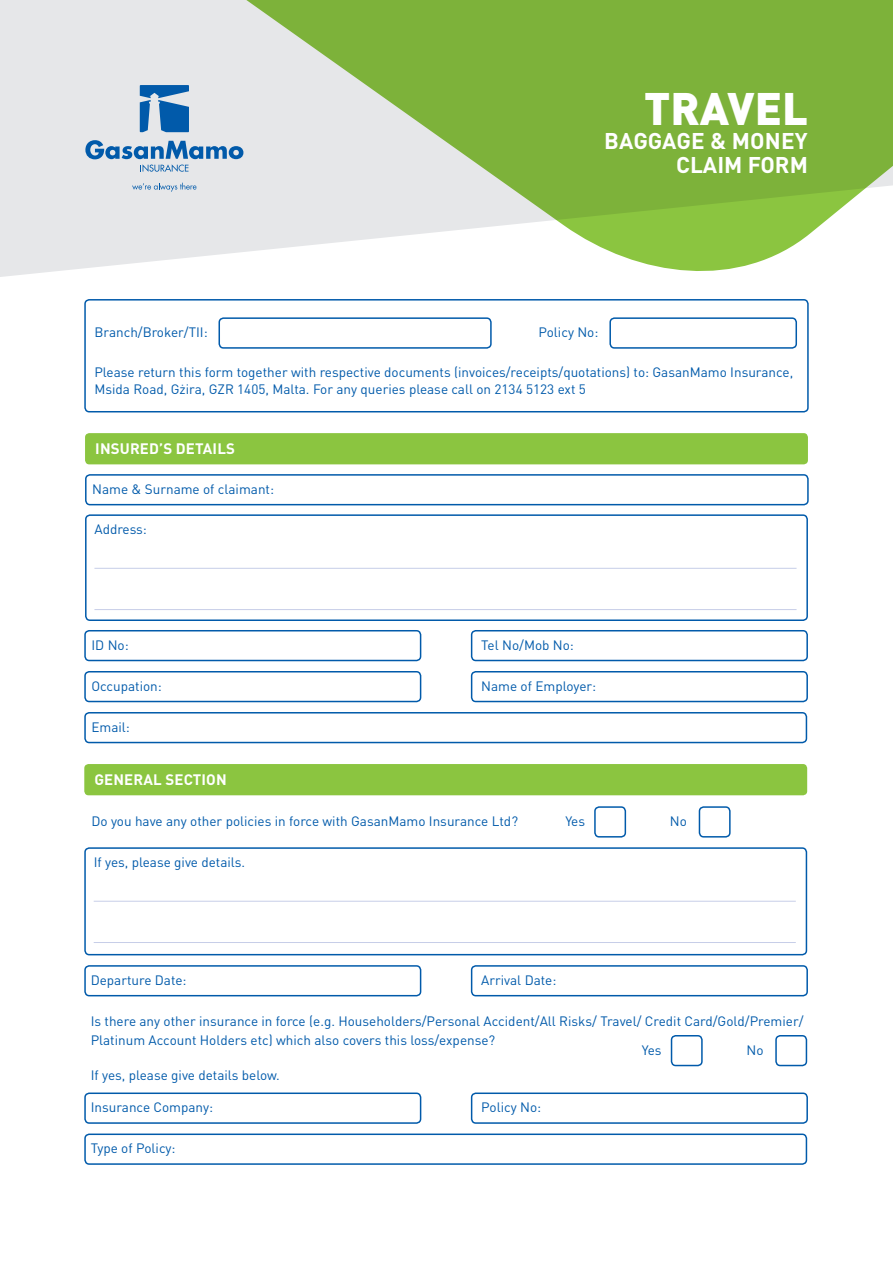
<style>
.page{position:relative;width:893px;height:1263px;background:#fff}
.page>*{position:absolute;margin:0;border:0;box-sizing:border-box;transform-origin:0 0}
.t1{font:900 45px "DIN Pro";color:#fff}
.t2{font:700 22.5px "DIN Pro";color:#fff}
.t3{font:700 15px "DIN Pro";letter-spacing:.01em;color:#fff}
.t4{font:13.5px/16.2px "DIN Pro";color:#015aaa}
</style>
<div class="page">
<div style="left:471px;top:630px;width:337px;height:31px;border:2px solid #015aaa;border-radius:4px"></div>
<div style="left:471px;top:671px;width:337px;height:31px;border:2px solid #015aaa;border-radius:4px"></div>
<div style="left:471px;top:965px;width:337px;height:31px;border:2px solid #015aaa;border-radius:4px"></div>
<div style="left:85px;top:474px;width:724px;height:31px;border:2px solid #015aaa;border-radius:4px"></div>
<div style="left:84px;top:712px;width:723px;height:31px;border:2px solid #015aaa;border-radius:4px"></div>
<div style="left:84px;top:630px;width:337px;height:31px;border:2px solid #015aaa;border-radius:4px"></div>
<div style="left:84px;top:671px;width:337px;height:31px;border:2px solid #015aaa;border-radius:4px"></div>
<div style="left:84px;top:1092px;width:337px;height:32px;border:2px solid #015aaa;border-radius:4px"></div>
<div style="left:84px;top:1133px;width:723px;height:32px;border:2px solid #015aaa;border-radius:4px"></div>
<div style="left:471px;top:1092px;width:337px;height:32px;border:2px solid #015aaa;border-radius:4px"></div>
<div style="left:84px;top:965px;width:337px;height:31px;border:2px solid #015aaa;border-radius:4px"></div>
<svg style="left:0;top:0;width:893px;height:277px;background:#b6d197"></svg>
<div style="left:84px;top:299px;width:725px;height:113px;border:2px solid #015aaa;border-radius:4px"></div>
<div style="left:218px;top:317px;width:274px;height:32px;border:2px solid #015aaa;border-radius:4px"></div>
<div style="left:609px;top:317px;width:188px;height:32px;border:2px solid #015aaa;border-radius:4px"></div>
<div style="left:85px;top:433px;width:723px;height:31px;background:#8bc540;border-radius:4px"></div>
<div style="left:84px;top:764px;width:723px;height:31px;background:#8bc540;border-radius:4px"></div>
<div style="left:594px;top:806px;width:32px;height:31px;border:2px solid #015aaa;border-radius:4px"></div>
<div style="left:671px;top:1035px;width:32px;height:31px;border:2px solid #015aaa;border-radius:4px"></div>
<div style="left:699px;top:806px;width:32px;height:31px;border:2px solid #015aaa;border-radius:4px"></div>
<div style="left:775px;top:1035px;width:32px;height:31px;border:2px solid #015aaa;border-radius:4px"></div>
<div style="left:84px;top:847px;width:723px;height:108px;border:2px solid #015aaa;border-radius:4px"></div>
<hr style="left:94px;top:901px;width:702px;height:1px;background:#c7cee8">
<hr style="left:94px;top:942px;width:702px;height:1px;background:#c7cee8">
<div style="left:85px;top:514px;width:723px;height:107px;border:2px solid #015aaa;border-radius:4px"></div>
<hr style="left:94px;top:568px;width:702px;height:1px;background:#c7cee8">
<hr style="left:94px;top:609px;width:702px;height:1px;background:#c7cee8">
<svg style="left:85px;top:140px;width:158px;height:32px;background:#a1bcd6"></svg>
<svg style="left:132px;top:183px;width:65px;height:9px"></svg>
<svg style="left:140px;top:85px;width:49px;height:47px;background:#4886bd"></svg>
<p class="t1" style="left:644px;top:78px;width:165px">TRAVEL</p>
<p class="t2" style="left:604px;top:126px;width:205px">BAGGAGE &amp; MONEY</p>
<p class="t2" style="left:676px;top:150px;width:133px">CLAIM FORM</p>
<p class="t4" style="left:94px;top:323px;width:115px">Branch/Broker/TII:</p>
<p class="t4" style="left:94px;top:364px;width:700px">Please return this form together with respective documents (invoices/receipts/quotations) to: GasanMamo Insurance,<br>Msida Road, Gżira, GZR 1405, Malta. For any queries please call on 2134 5123 ext 5</p>
<p class="t4" style="left:538px;top:323px;width:62px">Policy No:</p>
<p class="t3" style="left:95px;top:438px;width:141px">INSURED’S DETAILS</p>
<p class="t4" style="left:92px;top:480px;width:183px">Name &amp; Surname of claimant:</p>
<p class="t4" style="left:94px;top:521px;width:54px">Address:</p>
<p class="t4" style="left:91px;top:636px;width:39px">ID No:</p>
<p class="t4" style="left:91px;top:677px;width:72px">Occupation:</p>
<p class="t4" style="left:91px;top:718px;width:40px">Email:</p>
<p class="t4" style="left:481px;top:636px;width:94px">Tel No/Mob No:</p>
<p class="t4" style="left:481px;top:677px;width:116px">Name of Employer:</p>
<p class="t3" style="left:95px;top:769px;width:134px">GENERAL SECTION</p>
<p class="t4" style="left:91px;top:812px;width:428px">Do you have any other policies in force with GasanMamo Insurance Ltd?</p>
<p class="t4" style="left:94px;top:853px;width:153px">If yes, please give details.</p>
<p class="t4" style="left:565px;top:812px;width:21px">Yes</p>
<p class="t4" style="left:91px;top:971px;width:97px">Departure Date:</p>
<p class="t4" style="left:481px;top:971px;width:77px">Arrival Date:</p>
<p class="t4" style="left:670px;top:812px;width:19px">No</p>
<p class="t4" style="left:91px;top:1011px;width:714px;line-height:19.2px">Is there any other insurance in force (e.g. Householders/Personal Accident/All Risks/ Travel/ Credit Card/Gold/Premier/<br>Platinum Account Holders etc) which also covers this loss/expense?</p>
<p class="t4" style="left:642px;top:1041px;width:21px">Yes</p>
<p class="t4" style="left:746px;top:1041px;width:19px">No</p>
<p class="t4" style="left:91px;top:1067px;width:191px">If yes, please give details below.</p>
<p class="t4" style="left:91px;top:1098px;width:124px">Insurance Company:</p>
<p class="t4" style="left:91px;top:1139px;width:86px">Type of Policy:</p>
<p class="t4" style="left:481px;top:1098px;width:62px">Policy No:</p>
</div>
